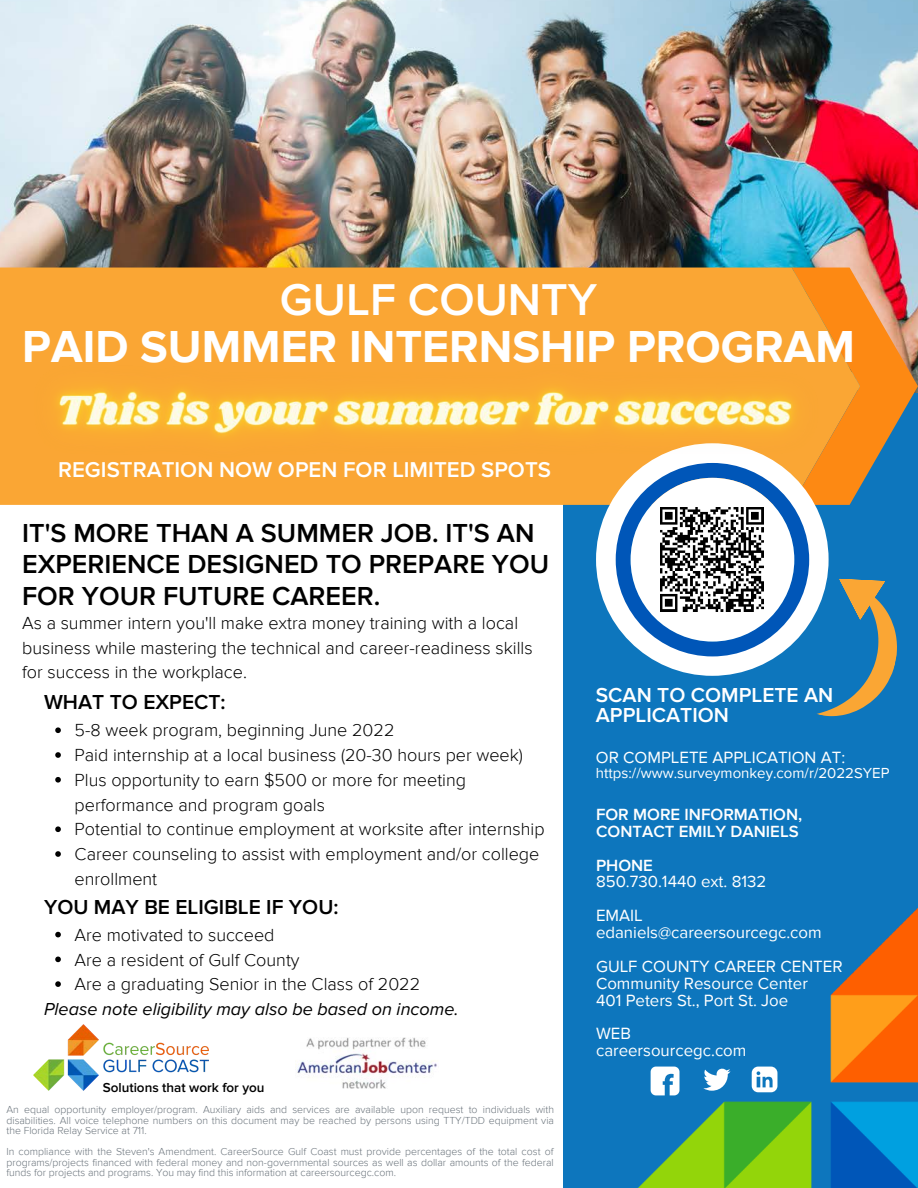
<style>
.page{position:relative;width:918px;height:1188px;background:#fff}
.page>*{position:absolute;margin:0;border:0;box-sizing:border-box;transform-origin:0 0}
.t1{font:700 46.2px "Proxima Nova";color:#fff}
.t2{font:600 46.2px "Proxima Nova";color:#fff}
.t3{font:600 27px/31.5px "Proxima Nova";color:#000}
.t4{font:600 22.2px "Proxima Nova";color:#fff}
.t5{font:600 21px "Proxima Nova";color:#000}
.t6{font:600 21px/20.2px "Proxima Nova";color:#fff}
.t7{font:300 18px/24.8px "Proxima Nova";color:#000}
.t8{font:italic 18px "Proxima Nova";color:#000}
.t9{font:16.8px "Proxima Nova";color:#fff}
.t10{font:600 16.8px/16.8px "Proxima Nova";color:#fff}
.t11{font:15px "Proxima Nova";color:#fff}
.t12{font:600 13.5px "Proxima Nova";color:#000}
.t13{font:300 10.5px/10.5px "Proxima Nova";color:#6a737b;text-align:justify}
</style>
<div class="page">
<img style="left:0;top:0;width:918px;height:268px">
<div style="left:564px;top:393px;width:354px;height:794px;background:#0d76bd"></div>
<img style="left:637px;top:909px;width:280px;height:279px">
<svg style="left:651px;top:1067px;width:29px;height:28px"></svg>
<svg style="left:703px;top:1068px;width:28px;height:23px"></svg>
<svg style="left:752px;top:1067px;width:25px;height:25px"></svg>
<img style="left:33px;top:1024px;width:176px;height:67px">
<img style="left:297px;top:1038px;width:140px;height:51px">
<div style="left:0;top:268px;width:616px;height:237px;background:#faa634"></div>
<svg style="left:596px;top:497px;width:20px;height:128px;fill:#fff"></svg>
<svg style="left:616px;top:268px;width:302px;height:449px"></svg>
<svg style="left:55px;top:727px;width:6px;height:6px"></svg>
<svg style="left:55px;top:752px;width:6px;height:6px"></svg>
<svg style="left:55px;top:777px;width:6px;height:6px"></svg>
<svg style="left:55px;top:826px;width:6px;height:6px"></svg>
<svg style="left:55px;top:851px;width:6px;height:6px"></svg>
<svg style="left:55px;top:932px;width:6px;height:5px"></svg>
<svg style="left:55px;top:957px;width:6px;height:5px"></svg>
<svg style="left:55px;top:981px;width:6px;height:6px"></svg>
<img style="left:2px;top:325px;width:846px;height:172px">
<p class="t2" style="left:280px;top:273px;width:319px">GULF COUNTY</p>
<p class="t1" style="left:22px;top:320px;width:834px">PAID SUMMER INTERNSHIP PROGRAM</p>
<p class="t4" style="left:58px;top:456px;width:494px">REGISTRATION NOW OPEN FOR LIMITED SPOTS</p>
<p class="t3" style="left:22px;top:517px;width:529px">IT'S MORE THAN A SUMMER JOB. IT'S AN<br>EXPERIENCE DESIGNED TO PREPARE YOU<br>FOR YOUR FUTURE CAREER.</p>
<p class="t7" style="left:22px;top:611px;width:512px">As a summer intern you'll make extra money training with a local business while mastering the technical and career-readiness skills for success in the workplace.</p>
<p class="t5" style="left:44px;top:690px;width:183px">WHAT TO EXPECT:</p>
<p class="t7" style="left:75px;top:718px;width:321px">5-8 week program, beginning June 2022</p>
<p class="t7" style="left:75px;top:743px;width:450px">Paid internship at a local business (20-30 hours per week)</p>
<p class="t7" style="left:75px;top:768px;width:393px">Plus opportunity to earn $500 or more for meeting performance and program goals</p>
<p class="t7" style="left:75px;top:817px;width:471px">Potential to continue employment at worksite after internship</p>
<p class="t7" style="left:75px;top:842px;width:466px">Career counseling to assist with employment and/or college enrollment</p>
<p class="t5" style="left:44px;top:894px;width:296px">YOU MAY BE ELIGIBLE IF YOU:</p>
<p class="t7" style="left:75px;top:923px;width:201px">Are motivated to succeed</p>
<p class="t7" style="left:75px;top:948px;width:227px">Are a resident of Gulf County</p>
<p class="t7" style="left:75px;top:972px;width:347px">Are a graduating Senior in the Class of 2022</p>
<p class="t8" style="left:44px;top:998px;width:416px">Please note eligibility may also be based on income.</p>
<p class="t12" style="left:103px;top:1080px;width:163px">Solutions that work for you</p>
<p class="t13" style="left:6px;top:1105px;width:549px">An equal opportunity employer/program. Auxiliary aids and services are available upon request to individuals with disabilities. All voice telephone numbers on this document may be reached by persons using TTY/TDD equipment via the Florida Relay Service at 711.</p>
<p class="t13" style="left:6px;top:1147px;width:549px">In compliance with the Steven's Amendment. CareerSource Gulf Coast must provide percentages of the total cost of programs/projects financed with federal money and non-governmental sources as well as dollar amounts of the federal funds for projects and programs. You may find this information at careersourcegc.com.</p>
<p class="t6" style="left:596px;top:685px;width:239px">SCAN TO COMPLETE AN<br>APPLICATION</p>
<p class="t9" style="left:596px;top:748px;width:251px">OR COMPLETE APPLICATION AT:</p>
<p class="t11" style="left:596px;top:764px;width:295px">https://www.surveymonkey.com/r/2022SYEP</p>
<p class="t10" style="left:596px;top:806px;width:208px">FOR MORE INFORMATION,<br>CONTACT EMILY DANIELS</p>
<p class="t10" style="left:596px;top:857px;width:58px">PHONE</p>
<p class="t9" style="left:596px;top:872px;width:172px">850.730.1440 ext. 8132</p>
<p class="t9" style="left:596px;top:906px;width:48px">EMAIL</p>
<p class="t9" style="left:596px;top:923px;width:227px">edaniels@careersourcegc.com</p>
<p class="t9" style="left:596px;top:956px;width:248px">GULF COUNTY CAREER CENTER</p>
<p class="t9" style="left:596px;top:973px;width:213px">Community Resource Center</p>
<p class="t9" style="left:596px;top:990px;width:194px">401 Peters St., Port St. Joe</p>
<p class="t9" style="left:596px;top:1024px;width:36px">WEB</p>
<p class="t9" style="left:596px;top:1041px;width:152px">careersourcegc.com</p>
</div>
